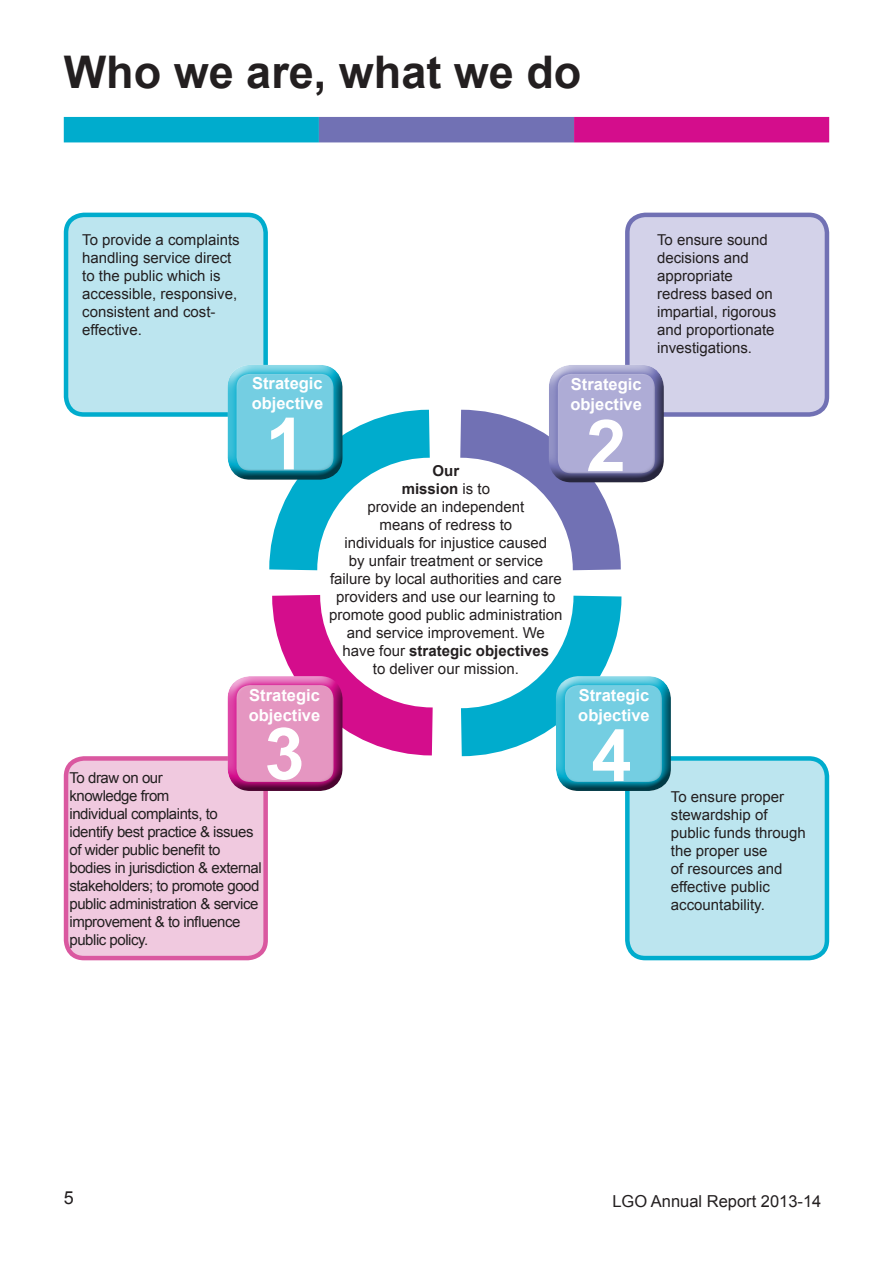
<style>
.page{position:relative;width:893px;height:1263px;background:#fff}
.page>*{position:absolute;margin:0;border:0;box-sizing:border-box;transform-origin:0 0}
.t1{font:700 72px "Arial";color:#fff}
.t2{font:700 45px "Arial";color:#231f20}
.t3{font:18px "Arial";color:#231f20}
.t4{font:700 16.5px "Arial";color:#fff}
.t5{font:16.5px "Arial";color:#231f20}
.t6{font:15px/18px "Arial";color:#231f20}
.t7{font:15px/18px "Arial";letter-spacing:-.03em;color:#231f20}
.s1{font-weight:700}
</style>
<div class="page">
<svg style="left:270px;top:410px;width:143px;height:137px"></svg>
<div style="left:66px;top:215px;width:200px;height:199px;background:#bce5ef;border-radius:18px"></div>
<div style="left:64px;top:213px;width:204px;height:204px;border:4px solid #00accd;border-radius:18px"></div>
<svg style="left:269px;top:547px;width:144px;height:208px"></svg>
<div style="left:627px;top:758px;width:200px;height:200px;background:#bce5ef;border-radius:18px"></div>
<div style="left:625px;top:756px;width:204px;height:204px;border:4px solid #00accd;border-radius:18px"></div>
<svg style="left:413px;top:618px;width:207px;height:139px"></svg>
<div style="left:66px;top:758px;width:200px;height:200px;background:#f0c9df;border-radius:18px"></div>
<div style="left:64px;top:756px;width:204px;height:204px;border:4px solid #da58a0;border-radius:18px"></div>
<svg style="left:413px;top:409px;width:209px;height:209px"></svg>
<div style="left:627px;top:215px;width:200px;height:199px;background:#d3d2e9;border-radius:18px"></div>
<div style="left:625px;top:213px;width:204px;height:204px;border:4px solid #7171b4;border-radius:18px"></div>
<div style="left:64px;top:117px;width:255px;height:25px;background:#00accd"></div>
<div style="left:319px;top:117px;width:255px;height:25px;background:#7171b4"></div>
<div style="left:574px;top:117px;width:255px;height:25px;background:#d40d8c"></div>
<div style="left:227px;top:365px;width:116px;height:102px;background:#fff;opacity:.75"></div>
<div style="left:227px;top:370px;width:116px;height:110px;background:#231f20;opacity:.75"></div>
<div style="left:549px;top:365px;width:115px;height:104px;background:#fff;opacity:.75"></div>
<div style="left:549px;top:370px;width:115px;height:113px;background:#231f20;opacity:.75"></div>
<div style="left:556px;top:676px;width:115px;height:102px;background:#fff;opacity:.75"></div>
<div style="left:556px;top:681px;width:115px;height:110px;background:#231f20;opacity:.75"></div>
<div style="left:227px;top:676px;width:116px;height:102px;background:#fff;opacity:.75"></div>
<div style="left:227px;top:681px;width:116px;height:110px;background:#231f20;opacity:.75"></div>
<p class="t2" style="left:64px;top:42px;width:519px">Who we are, what we do</p>
<p class="t6" style="left:82px;top:231px;width:159px">To provide a complaints handling service direct to the public which is accessible, responsive, consistent and cost&shy;effective.</p>
<p class="t6" style="left:657px;top:231px;width:121px">To ensure sound decisions and appropriate redress based on impartial, rigorous and proportionate investigations.</p>
<p class="t4" style="left:252px;top:372px;width:72px">Strategic</p>
<p class="t4" style="left:252px;top:392px;width:73px">objective</p>
<p class="t1" style="left:265px;top:396px;width:42px">1</p>
<p class="t6" style="left:329px;top:462px;width:235px;text-align:center"><span class="s1">Our<br>mission</span> is to<br>provide an independent<br>means of redress to<br>individuals for injustice caused<br>by unfair treatment or service failure by local authorities and care providers and use our learning to promote good public administration and service improvement. We have four <span class="s1">strategic objectives<br></span>to deliver our mission.</p>
<p class="t4" style="left:249px;top:684px;width:72px">Strategic</p>
<p class="t4" style="left:249px;top:704px;width:73px">objective</p>
<p class="t1" style="left:264px;top:706px;width:42px">3</p>
<p class="t7" style="left:69px;top:769px;width:95px">To draw on our</p>
<p class="t7" style="left:69px;top:787px;width:102px">knowledge from</p>
<p class="t7" style="left:69px;top:805px;width:194px">individual complaints, to identify best practice &amp; issues of wider public benefit to bodies in jurisdiction &amp; external stakeholders; to promote good public administration &amp; service improvement &amp; to influence public policy.</p>
<p class="t4" style="left:571px;top:373px;width:72px">Strategic</p>
<p class="t4" style="left:570px;top:393px;width:73px">objective</p>
<p class="t1" style="left:586px;top:398px;width:42px">2</p>
<p class="t4" style="left:579px;top:684px;width:72px">Strategic</p>
<p class="t4" style="left:578px;top:704px;width:73px">objective</p>
<p class="t1" style="left:592px;top:708px;width:42px">4</p>
<p class="t6" style="left:671px;top:788px;width:137px">To ensure proper stewardship of public funds through the proper use<br>of resources and effective public accountability.</p>
<p class="t3" style="left:64px;top:1186px;width:12px">5</p>
<p class="t5" style="left:612px;top:1190px;width:211px">LGO Annual Report 2013-14</p>
</div>
